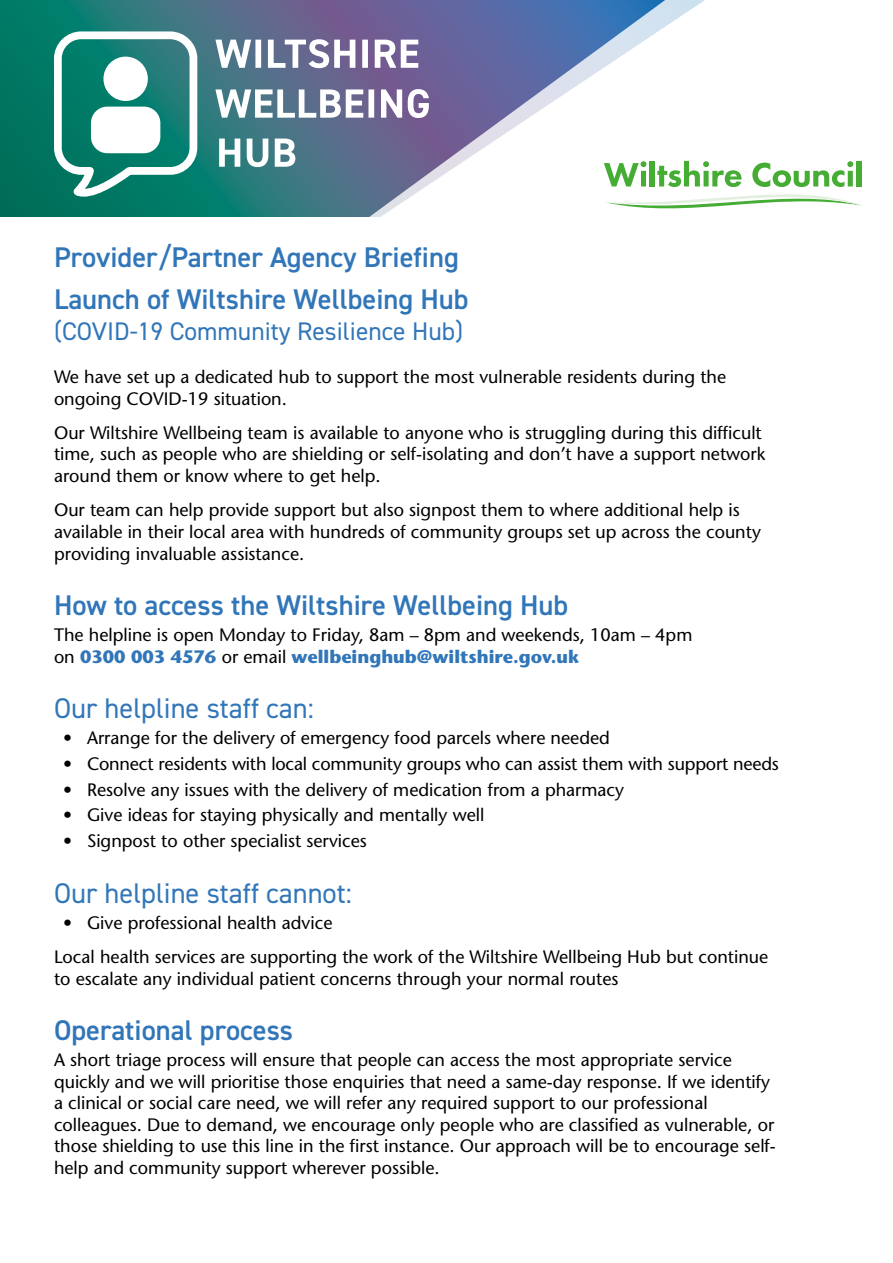
<style>
.page{position:relative;width:893px;height:1263px;background:#fff}
.page>*{position:absolute;margin:0;border:0;box-sizing:border-box;transform-origin:0 0}
.t1{font:600 28.5px/42.8px "DIN2014";color:#3176b8}
.t2{font:28.5px "DIN2014";color:#3176b8}
.t3{font:25.5px "DIN2014";color:#3176b8}
.t4{font:500 18px/21.6px "Stone Sans Std";color:#000}
.s1{font-weight:700;color:#3176b8}
</style>
<div class="page">
<svg style="left:0;top:0;width:364px;height:217px;background:#2d7378"></svg>
<svg style="left:50px;top:28px;width:151px;height:169px"></svg>
<div style="left:91px;top:107px;width:69px;height:46px;background:#fff;border-radius:16px"></div>
<div style="left:103px;top:57px;width:45px;height:44px;background:#fff;border-radius:50%"></div>
<svg style="left:215px;top:39px;width:149px;height:29px"></svg>
<svg style="left:215px;top:89px;width:149px;height:29px"></svg>
<svg style="left:219px;top:139px;width:76px;height:28px"></svg>
<svg style="left:374px;top:0;width:331px;height:217px"></svg>
<svg style="left:604px;top:161px;width:258px;height:56px"></svg>
<h1 class="t1" style="left:54px;top:235px;width:416px">Provider/Partner Agency Briefing<br>Launch of Wiltshire Wellbeing Hub</h1>
<h2 class="t3" style="left:54px;top:315px;width:411px">(COVID-19 Community Resilience Hub)</h2>
<p class="t4" style="left:54px;top:366px;width:674px">We have set up a dedicated hub to support the most vulnerable residents during the ongoing COVID-19 situation.</p>
<p class="t4" style="left:54px;top:422px;width:713px">Our Wiltshire Wellbeing team is available to anyone who is struggling during this difficult time, such as people who are shielding or self-isolating and don’t have a support network around them or know where to get help.</p>
<p class="t4" style="left:54px;top:499px;width:708px">Our team can help provide support but also signpost them to where additional help is available in their local area with hundreds of community groups set up across the county providing invaluable assistance.</p>
<h1 class="t1" style="left:54px;top:583px;width:516px">How to access the Wiltshire Wellbeing Hub</h1>
<p class="t4" style="left:54px;top:624px;width:640px">The helpline is open Monday to Friday, 8am – 8pm and weekends, 10am – 4pm on <span class="s1">0300 003 4576</span> or email <span class="s1">wellbeinghub@wiltshire.gov.uk</span></p>
<h1 class="t2" style="left:54px;top:690px;width:261px">Our helpline staff can:</h1>
<p class="t4" style="left:63px;top:727px;width:548px">• Arrange for the delivery of emergency food parcels where needed</p>
<p class="t4" style="left:63px;top:753px;width:717px">• Connect residents with local community groups who can assist them with support needs</p>
<p class="t4" style="left:63px;top:778px;width:563px">• Resolve any issues with the delivery of medication from a pharmacy</p>
<p class="t4" style="left:63px;top:804px;width:423px">• Give ideas for staying physically and mentally well</p>
<p class="t4" style="left:63px;top:830px;width:305px">• Signpost to other specialist services</p>
<h1 class="t2" style="left:54px;top:875px;width:299px">Our helpline staff cannot:</h1>
<p class="t4" style="left:54px;top:905px;width:716px;line-height:34.3px;text-indent:9px">• Give professional health advice<br>Local health services are supporting the work of the Wiltshire Wellbeing Hub but continue</p>
<p class="t4" style="left:54px;top:967px;width:566px">to escalate any individual patient concerns through your normal routes</p>
<h1 class="t1" style="left:54px;top:1008px;width:241px">Operational process</h1>
<p class="t4" style="left:54px;top:1049px;width:723px">A short triage process will ensure that people can access the most appropriate service quickly and we will prioritise those enquiries that need a same-day response. If we identify a clinical or social care need, we will refer any required support to our professional colleagues. Due to demand, we encourage only people who are classified as vulnerable, or those shielding to use this line in the first instance. Our approach will be to encourage self&shy;help and community support wherever possible.</p>
</div>
